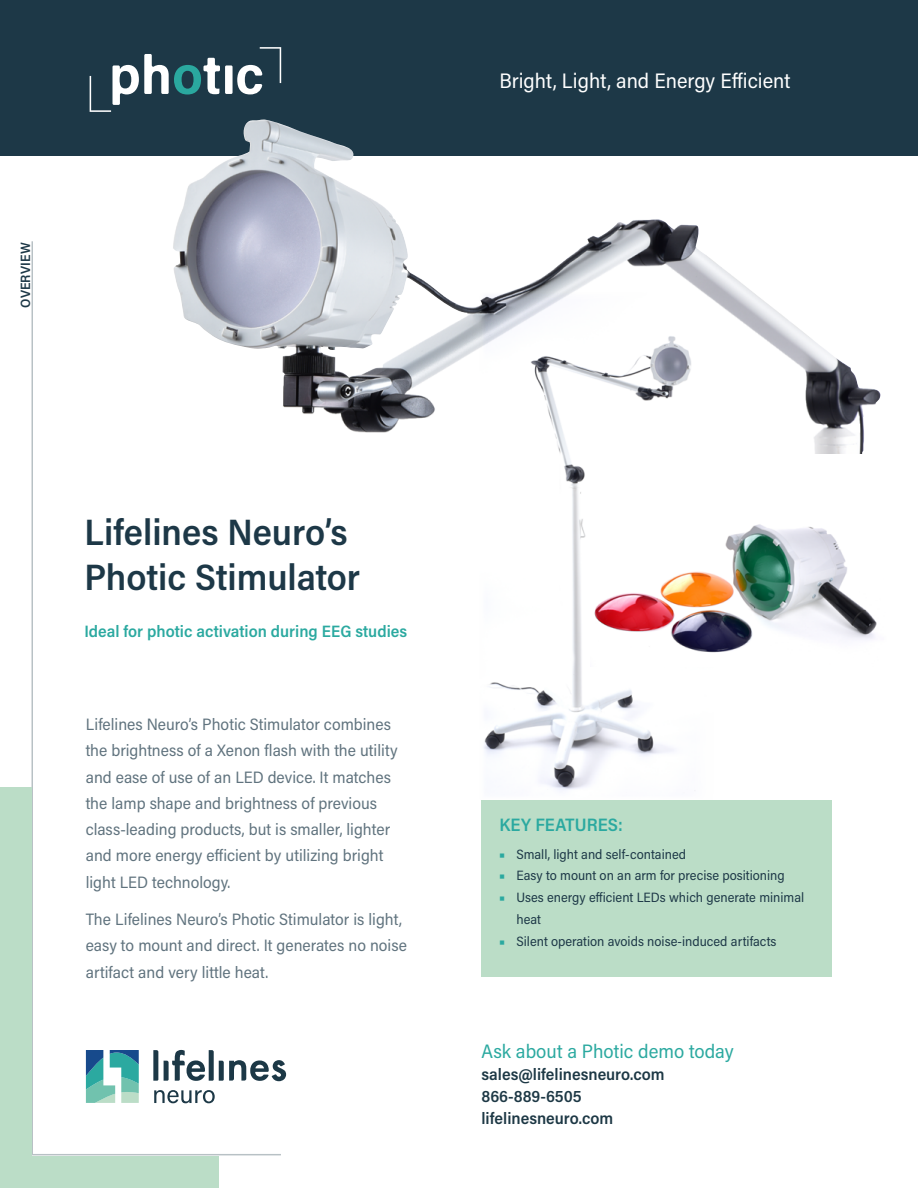
<style>
.page{position:relative;width:918px;height:1188px;background:#fff}
.page>*{position:absolute;margin:0;border:0;box-sizing:border-box;transform-origin:0 0}
.t1{font:600 36.75px/45.5px "Acumin Pro Semi Cond";color:#1d3847}
.t2{font:21px "Acumin Pro Semi Cond";color:#fff}
.t3{font:19.5px "Acumin Pro Semi Cond";color:#2ba9a0}
.t4{font:600 18px "Acumin Pro Semi Cond";letter-spacing:.005em;color:#2ba9a0}
.t5{font:16.5px/26.2px "Acumin Pro Semi Cond";color:#60737e}
.t6{font:600 16.5px/21.9px "Acumin Pro Semi Cond";color:#1d3845}
.t7{font:600 16.5px "Acumin Pro Semi Cond";color:#2ba9a0}
.t8{font:13.5px/21.9px "Acumin Pro Semi Cond";color:#1d3847}
.t9{font:600 13.5px "Acumin Pro Semi Cond";letter-spacing:.005em;color:#1d3847}
.s1{font-weight:900;color:#2ba9a0}
</style>
<div class="page">
<svg style="left:31px;top:241px;width:250px;height:915px"></svg>
<div style="left:0;top:0;width:918px;height:156px;background:#1d3847"></div>
<svg style="left:154px;top:1090px;width:61px;height:13px"></svg>
<svg style="left:153px;top:1050px;width:5px;height:31px"></svg>
<svg style="left:164px;top:1050px;width:122px;height:31px"></svg>
<svg style="left:86px;top:1050px;width:53px;height:53px"></svg>
<svg style="left:90px;top:54px;width:130px;height:58px"></svg>
<div style="left:225px;top:65px;width:8px;height:29px;background:#fff"></div>
<svg style="left:237px;top:47px;width:44px;height:47px"></svg>
<img style="left:141px;top:120px;width:740px;height:334px">
<img style="left:478px;top:293px;width:238px;height:509px">
<img style="left:591px;top:508px;width:286px;height:159px">
<div style="left:482px;top:800px;width:350px;height:177px;background:#bbddc7"></div>
<div style="left:0;top:787px;width:32px;height:400px;background:#bbddc7"></div>
<div style="left:0;top:1156px;width:219px;height:32px;background:#bbddc7"></div>
<p class="t9" style="left:16px;top:308px;width:66px;rotate:-90deg">OVERVIEW</p>
<p class="t2" style="left:500px;top:66px;width:292px">Bright, Light, and Energy Efficient</p>
<h1 class="t1" style="left:84px;top:507px;width:277px">Lifelines Neuro’s<br>Photic Stimulator</h1>
<p class="t7" style="left:84px;top:620px;width:324px">Ideal for photic activation during EEG studies</p>
<p class="t5" style="left:86px;top:710px;width:314px">Lifelines Neuro’s Photic Stimulator combines the brightness of a Xenon flash with the utility and ease of use of an LED device. It matches the lamp shape and brightness of previous class-leading products, but is smaller, lighter and more energy efficient by utilizing bright light LED technology.</p>
<p class="t5" style="left:86px;top:905px;width:323px">The Lifelines Neuro’s Photic Stimulator is light, easy to mount and direct. It generates no noise artifact and very little heat.</p>
<p class="t4" style="left:500px;top:813px;width:125px">KEY FEATURES:</p>
<p class="t8" style="left:500px;top:842px;width:188px"><span class="s1">•</span> Small, light and self-contained</p>
<p class="t8" style="left:500px;top:864px;width:287px"><span class="s1">•</span> Easy to mount on an arm for precise positioning</p>
<p class="t8" style="left:517px;top:886px;width:289px;text-indent:-17px"><span class="s1">•</span> Uses energy efficient LEDs which generate minimal heat</p>
<p class="t8" style="left:500px;top:930px;width:279px"><span class="s1">•</span> Silent operation avoids noise-induced artifacts</p>
<p class="t3" style="left:482px;top:1038px;width:254px">Ask about a Photic demo today</p>
<p class="t6" style="left:482px;top:1063px;width:185px">sales@lifelinesneuro.com<br>866-889-6505 lifelinesneuro.com</p>
</div>
